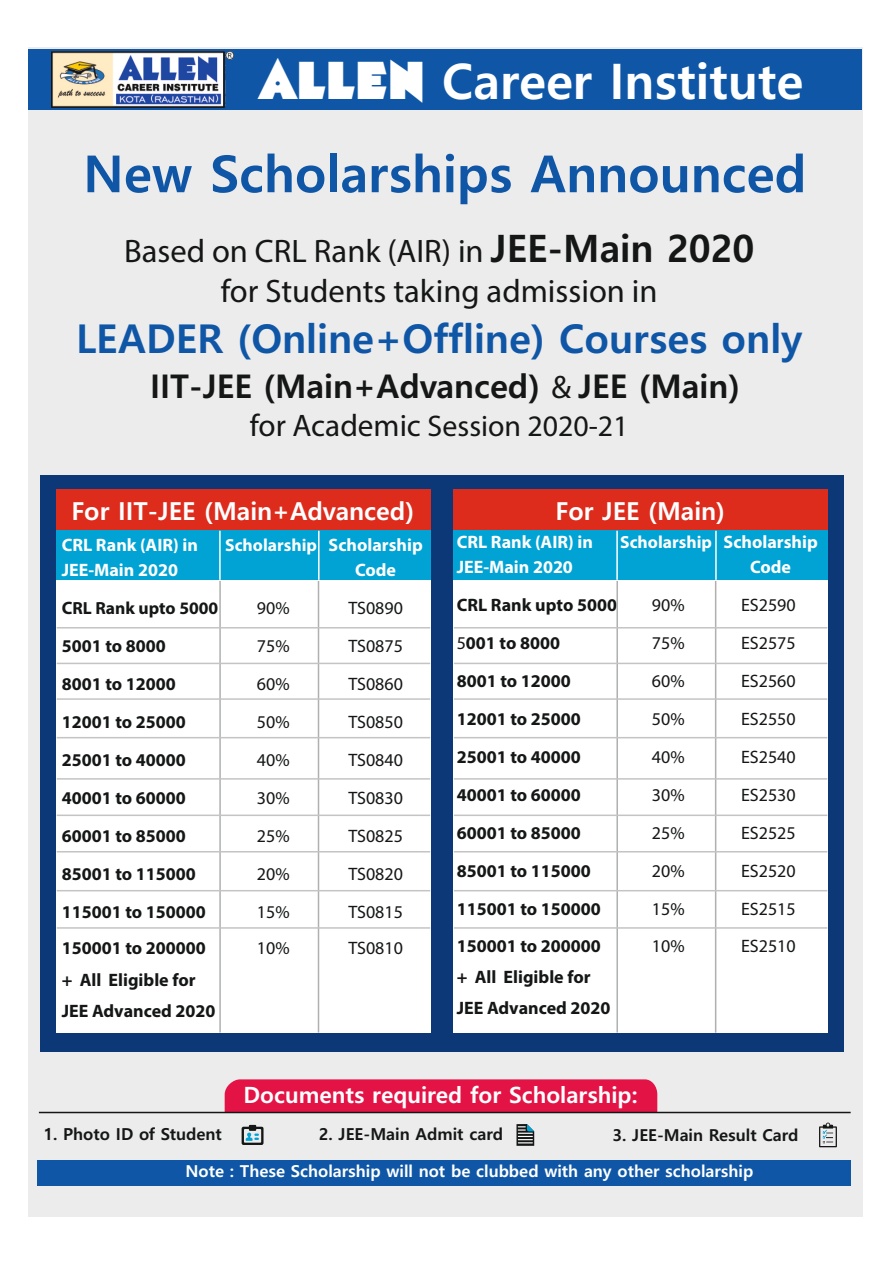
<style>
.page{position:relative;width:893px;height:1263px;background:#fff}
.page>*{position:absolute;margin:0;border:0;box-sizing:border-box;transform-origin:0 0}
.t1{font:700 51px "Malgun Gothic";color:#0f57a6}
.t2{font:700 48.9px "Malgun Gothic";color:#fff}
.t3{font:700 39.75px "Malgun Gothic";color:#0f57a6}
.t4{font:32.55px/40.2px "Myriad Pro";color:#151616;text-align:center}
.t5{font:700 32.55px "Malgun Gothic";color:#151616}
.t6{font:29.85px "Myriad Pro";color:#151616}
.t7{font:700 24.75px "Malgun Gothic";color:#fff}
.t8{font:700 22.35px "Malgun Gothic";color:#fff}
.t9{font:700 18px/31.2px "Myriad Pro";color:#151616}
.t10{font:18px "Myriad Pro";color:#151616}
.t11{font:700 18px "Myriad Pro";color:#fff}
.t12{font:700 17.55px "Myriad Pro";color:#fff}
.t13{font:700 17.55px "Myriad Pro";color:#151616}
.t14{font:700 16.5px "Malgun Gothic";color:#fff}
.t15{font:700 16.5px "Malgun Gothic";color:#151616}
.s1{font-family:"Blondie Burton SH";font-weight:400}
.s2{font-family:"Malgun Gothic";font-weight:700;font-size:37.8px}
.s3{font-family:"Myriad Pro";font-weight:400}
.s4{font-size:31.2px}
.s5{font-size:18px}
.s6{font-weight:400}
</style>
<div class="page">
<div style="left:28px;top:47px;width:834px;height:1169px;background:#ececec"></div>
<div style="left:38px;top:1160px;width:813px;height:25px;background:#0f57a6"></div>
<div style="left:225px;top:1079px;width:432px;height:33px;background:#e41346"></div>
<svg style="left:242px;top:1125px;width:22px;height:20px"></svg>
<svg style="left:516px;top:1124px;width:18px;height:22px"></svg>
<svg style="left:819px;top:1122px;width:18px;height:25px"></svg>
<div style="left:29px;top:49px;width:833px;height:60px;background:#0f57a6"></div>
<hr style="left:39px;top:1112px;width:812px;height:1px;background:#151616">
<img style="left:52px;top:52px;width:181px;height:55px">
<div style="left:40px;top:475px;width:803px;height:576px;background:#0d3878"></div>
<div style="left:56px;top:490px;width:374px;height:542px;background:#fff"></div>
<div style="left:56px;top:490px;width:374px;height:41px;background:#dd2b1c"></div>
<div style="left:56px;top:531px;width:375px;height:49px;background:#00a3d4"></div>
<hr style="left:219px;top:531px;width:2px;height:49px;background:#fff">
<hr style="left:318px;top:531px;width:2px;height:49px;background:#fff">
<hr style="left:219px;top:581px;width:2px;height:451px;background:#afb0b0">
<hr style="left:318px;top:581px;width:1px;height:451px;background:#afb0b0">
<hr style="left:57px;top:627px;width:373px;height:1px;background:#c4c4c5">
<div style="left:453px;top:490px;width:375px;height:542px;background:#fff"></div>
<div style="left:453px;top:490px;width:375px;height:41px;background:#dd2b1c"></div>
<div style="left:453px;top:531px;width:375px;height:49px;background:#00a3d4"></div>
<hr style="left:616px;top:531px;width:2px;height:49px;background:#fff">
<hr style="left:715px;top:531px;width:2px;height:49px;background:#fff">
<hr style="left:616px;top:581px;width:2px;height:451px;background:#afb0b0">
<hr style="left:715px;top:581px;width:1px;height:452px;background:#afb0b0">
<hr style="left:454px;top:627px;width:373px;height:1px;background:#c4c4c5">
<hr style="left:57px;top:663px;width:373px;height:1px;background:#c4c4c5">
<hr style="left:454px;top:663px;width:373px;height:1px;background:#c4c4c5">
<hr style="left:57px;top:698px;width:373px;height:2px;background:#c4c4c5">
<hr style="left:454px;top:698px;width:373px;height:2px;background:#c4c4c5">
<hr style="left:57px;top:737px;width:373px;height:1px;background:#c4c4c5">
<hr style="left:454px;top:737px;width:373px;height:1px;background:#c4c4c5">
<hr style="left:57px;top:778px;width:373px;height:2px;background:#c4c4c5">
<hr style="left:454px;top:778px;width:373px;height:2px;background:#c4c4c5">
<hr style="left:57px;top:814px;width:373px;height:2px;background:#c4c4c5">
<hr style="left:454px;top:814px;width:373px;height:2px;background:#c4c4c5">
<hr style="left:57px;top:851px;width:373px;height:1px;background:#c4c4c5">
<hr style="left:454px;top:851px;width:373px;height:1px;background:#c4c4c5">
<hr style="left:57px;top:890px;width:373px;height:1px;background:#c4c4c5">
<hr style="left:454px;top:890px;width:373px;height:1px;background:#c4c4c5">
<hr style="left:57px;top:927px;width:373px;height:2px;background:#c4c4c5">
<hr style="left:454px;top:927px;width:373px;height:2px;background:#c4c4c5">
<h2 class="t2" style="left:258px;top:59px;width:546px"><span class="s1">ALLEN</span> Career Institute</h2>
<h1 class="t1" style="left:83px;top:151px;width:725px">New Scholarships Announced</h1>
<h3 class="t4" style="left:124px;top:233px;width:632px">Based on CRL Rank (AIR) in <span class="s2">JEE-Main 2020 </span>for Students taking admission in</h3>
<h3 class="t3" style="left:76px;top:321px;width:728px">LEADER (Online+Offline) Courses only</h3>
<h3 class="t5" style="left:150px;top:372px;width:591px">IIT-JEE (Main+Advanced) <span class="s3">&amp;</span> JEE (Main)</h3>
<h3 class="t6" style="left:250px;top:414px;width:380px"><span class="s4">for Academic</span> Session 2020-21</h3>
<h3 class="t7" style="left:71px;top:500px;width:344px">For IIT-JEE (Main+Advanced)</h3>
<p class="t11" style="left:62px;top:537px;width:138px">CRL Rank (AIR) in</p>
<p class="t12" style="left:225px;top:538px;width:199px">Scholarship <span class="s5">Scholarship</span></p>
<p class="t11" style="left:62px;top:563px;width:118px">JEE-Main 2020</p>
<p class="t11" style="left:355px;top:563px;width:42px">Code</p>
<p class="t13" style="left:62px;top:601px;width:158px"><span class="s5">C</span>RL Rank upto 5000</p>
<p class="t10" style="left:257px;top:601px;width:34px">90%</p>
<p class="t10" style="left:348px;top:601px;width:56px">TS0890</p>
<p class="t9" style="left:62px;top:632px;width:106px">5001 to 8000</p>
<p class="t10" style="left:257px;top:639px;width:34px">75%</p>
<p class="t10" style="left:348px;top:639px;width:56px">TS0875</p>
<p class="t9" style="left:62px;top:670px;width:116px">8001 to 12000</p>
<p class="t10" style="left:257px;top:677px;width:34px">60%</p>
<p class="t10" style="left:348px;top:677px;width:56px">TS0860</p>
<p class="t9" style="left:62px;top:708px;width:126px">12001 to 25000</p>
<p class="t10" style="left:257px;top:714px;width:34px">50%</p>
<p class="t10" style="left:348px;top:714px;width:56px">TS0850</p>
<p class="t9" style="left:62px;top:746px;width:126px">25001 to 40000</p>
<p class="t10" style="left:257px;top:752px;width:34px">40%</p>
<p class="t10" style="left:348px;top:752px;width:56px">TS0840</p>
<p class="t9" style="left:62px;top:784px;width:126px">40001 to 60000</p>
<p class="t10" style="left:257px;top:790px;width:34px">30%</p>
<p class="t10" style="left:348px;top:790px;width:56px">TS0830</p>
<p class="t9" style="left:62px;top:822px;width:126px">60001 to 85000</p>
<p class="t10" style="left:257px;top:828px;width:34px">25%</p>
<p class="t10" style="left:348px;top:828px;width:56px">TS0825</p>
<p class="t9" style="left:62px;top:860px;width:136px">85001 to 115000</p>
<p class="t10" style="left:257px;top:866px;width:34px">20%</p>
<p class="t10" style="left:348px;top:866px;width:56px">TS0820</p>
<p class="t9" style="left:62px;top:897px;width:146px">115001 to 150000</p>
<p class="t10" style="left:257px;top:904px;width:34px">15%</p>
<p class="t10" style="left:348px;top:904px;width:56px">TS0815</p>
<p class="t9" style="left:62px;top:934px;width:146px">150001 to 200000</p>
<p class="t10" style="left:257px;top:941px;width:34px">10%</p>
<p class="t10" style="left:348px;top:941px;width:56px">TS0810</p>
<p class="t9" style="left:62px;top:965px;width:155px">+ All Eligible for<br>JEE Advanced 2020</p>
<h3 class="t7" style="left:555px;top:500px;width:171px">For JEE (Main)</h3>
<p class="t11" style="left:457px;top:534px;width:138px">CRL Rank (AIR) in</p>
<p class="t12" style="left:620px;top:535px;width:199px">Scholarship <span class="s5">Scholarship</span></p>
<p class="t11" style="left:457px;top:560px;width:118px">JEE-Main 2020</p>
<p class="t11" style="left:750px;top:560px;width:42px">Code</p>
<p class="t9" style="left:457px;top:591px;width:162px">CRL Rank upto 5000</p>
<p class="t10" style="left:652px;top:598px;width:34px">90%</p>
<p class="t10" style="left:741px;top:598px;width:56px">ES2590</p>
<p class="t9" style="left:457px;top:629px;width:105px"><span class="s6">5</span>001 to 8000</p>
<p class="t10" style="left:652px;top:636px;width:34px">75%</p>
<p class="t10" style="left:741px;top:636px;width:56px">ES2575</p>
<p class="t9" style="left:457px;top:667px;width:116px">8001 to 12000</p>
<p class="t10" style="left:652px;top:674px;width:34px">60%</p>
<p class="t10" style="left:741px;top:674px;width:56px">ES2560</p>
<p class="t9" style="left:457px;top:705px;width:126px">12001 to 25000</p>
<p class="t10" style="left:652px;top:712px;width:34px">50%</p>
<p class="t10" style="left:741px;top:712px;width:56px">ES2550</p>
<p class="t9" style="left:457px;top:743px;width:126px">25001 to 40000</p>
<p class="t10" style="left:652px;top:749px;width:34px">40%</p>
<p class="t10" style="left:741px;top:749px;width:56px">ES2540</p>
<p class="t9" style="left:457px;top:781px;width:126px">40001 to 60000</p>
<p class="t10" style="left:652px;top:787px;width:34px">30%</p>
<p class="t10" style="left:741px;top:787px;width:56px">ES2530</p>
<p class="t9" style="left:457px;top:819px;width:126px">60001 to 85000</p>
<p class="t10" style="left:652px;top:825px;width:34px">25%</p>
<p class="t10" style="left:741px;top:825px;width:56px">ES2525</p>
<p class="t9" style="left:457px;top:857px;width:136px">85001 to 115000</p>
<p class="t10" style="left:652px;top:863px;width:34px">20%</p>
<p class="t10" style="left:741px;top:863px;width:56px">ES2520</p>
<p class="t9" style="left:457px;top:894px;width:146px">115001 to 150000</p>
<p class="t10" style="left:652px;top:901px;width:34px">15%</p>
<p class="t10" style="left:741px;top:901px;width:56px">ES2515</p>
<p class="t9" style="left:457px;top:931px;width:146px">150001 to 200000</p>
<p class="t10" style="left:652px;top:938px;width:34px">10%</p>
<p class="t10" style="left:741px;top:938px;width:56px">ES2510</p>
<p class="t9" style="left:457px;top:963px;width:155px">+ All Eligible for<br>JEE Advanced 2020</p>
<p class="t8" style="left:244px;top:1085px;width:395px">Documents required for Scholarship:</p>
<p class="t15" style="left:43px;top:1127px;width:180px">1. Photo ID of Student</p>
<p class="t15" style="left:319px;top:1127px;width:186px">2. JEE-Main Admit card</p>
<p class="t15" style="left:613px;top:1127px;width:187px">3. JEE-Main Result Card</p>
<p class="t14" style="left:185px;top:1164px;width:569px">Note : These Scholarship will not be clubbed with any other scholarship</p>
</div>
